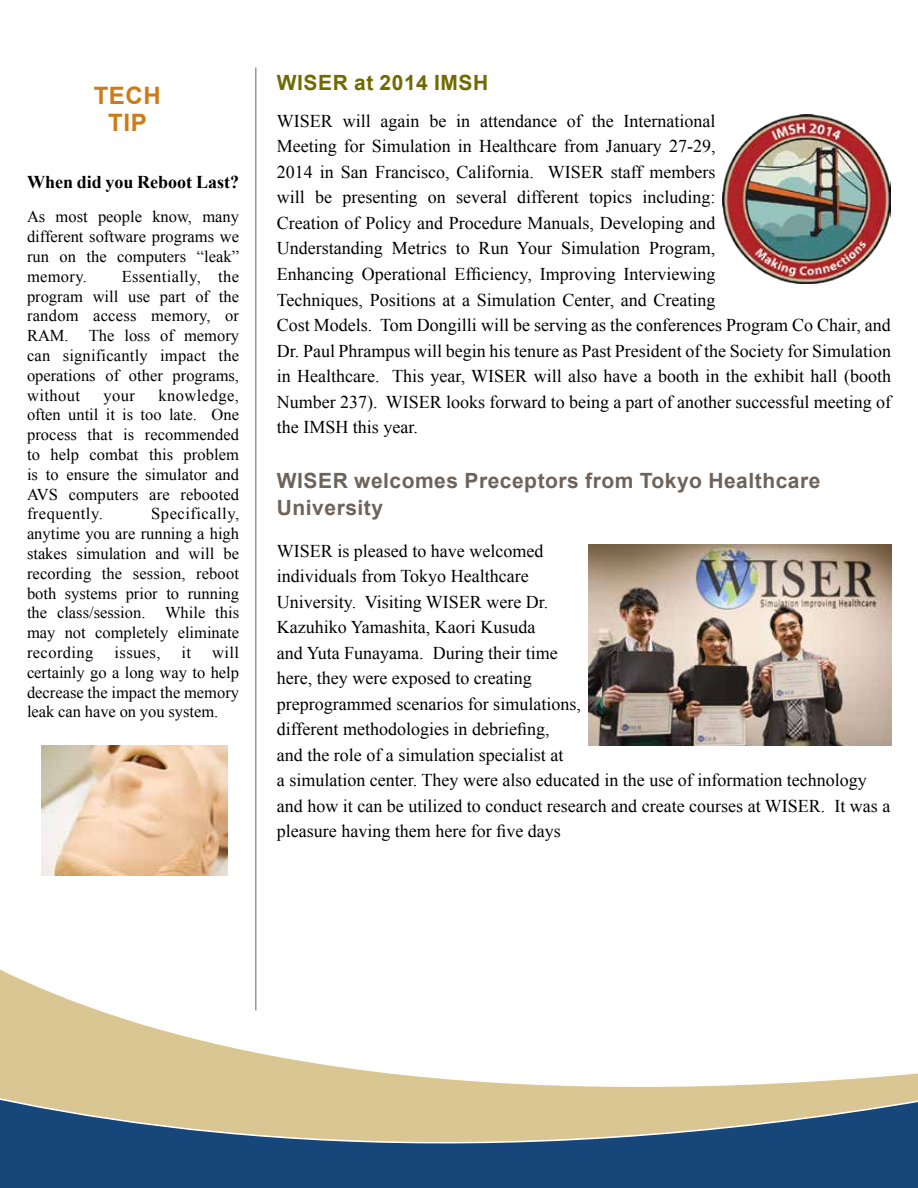
<style>
.page{position:relative;width:918px;height:1188px;background:#fff}
.page>*{position:absolute;margin:0;border:0;box-sizing:border-box;transform-origin:0 0}
.t1{font:700 24px/27px "Arial";letter-spacing:.025em;color:#cc7b16;text-align:center}
.t2{font:700 21px/27px "Arial";letter-spacing:.025em;color:#6d635b}
.t3{font:700 21px "Arial";letter-spacing:.025em;color:#706a00}
.t4{font:18px/25.5px "Times New Roman";color:#000}
.t5{font:700 18px "Times New Roman";color:#000}
.t6{font:16.5px/19.8px "Times New Roman";color:#000;text-align:justify}
</style>
<div class="page">
<svg style="left:0;top:904px;width:918px;height:284px"></svg>
<hr style="left:255px;top:68px;width:1px;height:942px;background:#6d635b">
<img style="left:41px;top:746px;width:187px;height:129px">
<img style="left:722px;top:114px;width:169px;height:169px">
<img style="left:589px;top:544px;width:302px;height:202px">
<h1 class="t1" style="left:94px;top:83px;width:69px">TECH<br>TIP</h1>
<p class="t5" style="left:27px;top:169px;width:214px">When did you Reboot Last?</p>
<p class="t6" style="left:27px;top:207px;width:214px">As most people know, many different software programs we run on the computers “leak” memory.</p>
<p class="t6" style="left:27px;top:266px;width:214px;text-indent:95px">Essentially, the program will use part of the random access memory, or RAM. The loss of memory can significantly impact the operations of other programs, without</p>
<p class="t6" style="left:27px;top:385px;width:214px;text-indent:131px">knowledge, often until it is too late. One process that is recommended to help combat this problem is to ensure the simulator and AVS computers are rebooted frequently.</p>
<p class="t6" style="left:103px;top:385px;width:33px">your</p>
<p class="t6" style="left:27px;top:504px;width:214px;text-indent:124px">Specifically, anytime you are running a high stakes simulation and will be recording the session, reboot both systems prior to running the class/session. While this may not completely eliminate recording</p>
<p class="t6" style="left:27px;top:642px;width:214px;text-indent:185px">will certainly go a long way to help decrease the impact the memory leak can have on you system.</p>
<p class="t6" style="left:115px;top:642px;width:48px">issues,</p>
<p class="t6" style="left:182px;top:642px;width:11px">it</p>
<p class="t3" style="left:277px;top:69px;width:213px">WISER at 2014 IMSH</p>
<p class="t4" style="left:277px;top:108px;width:616px">WISER will again be in attendance of the International<br>Meeting for Simulation in Healthcare from January 27-29,<br>2014 in San Francisco, California. WISER staff members<br>will be presenting on several different topics including:<br>Creation of Policy and Procedure Manuals, Developing and<br>Understanding Metrics to Run Your Simulation Program,<br>Enhancing Operational Efficiency, Improving Interviewing<br>Techniques, Positions at a Simulation Center, and Creating<br>Cost Models. Tom Dongilli will be serving as the conferences Program Co Chair, and Dr. Paul Phrampus will begin his tenure as Past President of the Society for Simulation in Healthcare. This year, WISER will also have a booth in the exhibit hall (booth Number 237). WISER looks forward to being a part of another successful meeting of the IMSH this year.</p>
<p class="t2" style="left:277px;top:468px;width:545px">WISER welcomes Preceptors from Tokyo Healthcare<br>University</p>
<p class="t4" style="left:277px;top:538px;width:615px">WISER is pleased to have welcomed<br>individuals from Tokyo Healthcare<br>University. Visiting WISER were Dr.<br>Kazuhiko Yamashita, Kaori Kusuda<br>and Yuta Funayama. During their time<br>here, they were exposed to creating<br>preprogrammed scenarios for simulations,<br>different methodologies in debriefing,<br>and the role of a simulation specialist at<br>a simulation center. They were also educated in the use of information technology and how it can be utilized to conduct research and create courses at WISER. It was a pleasure having them here for five days</p>
</div>
